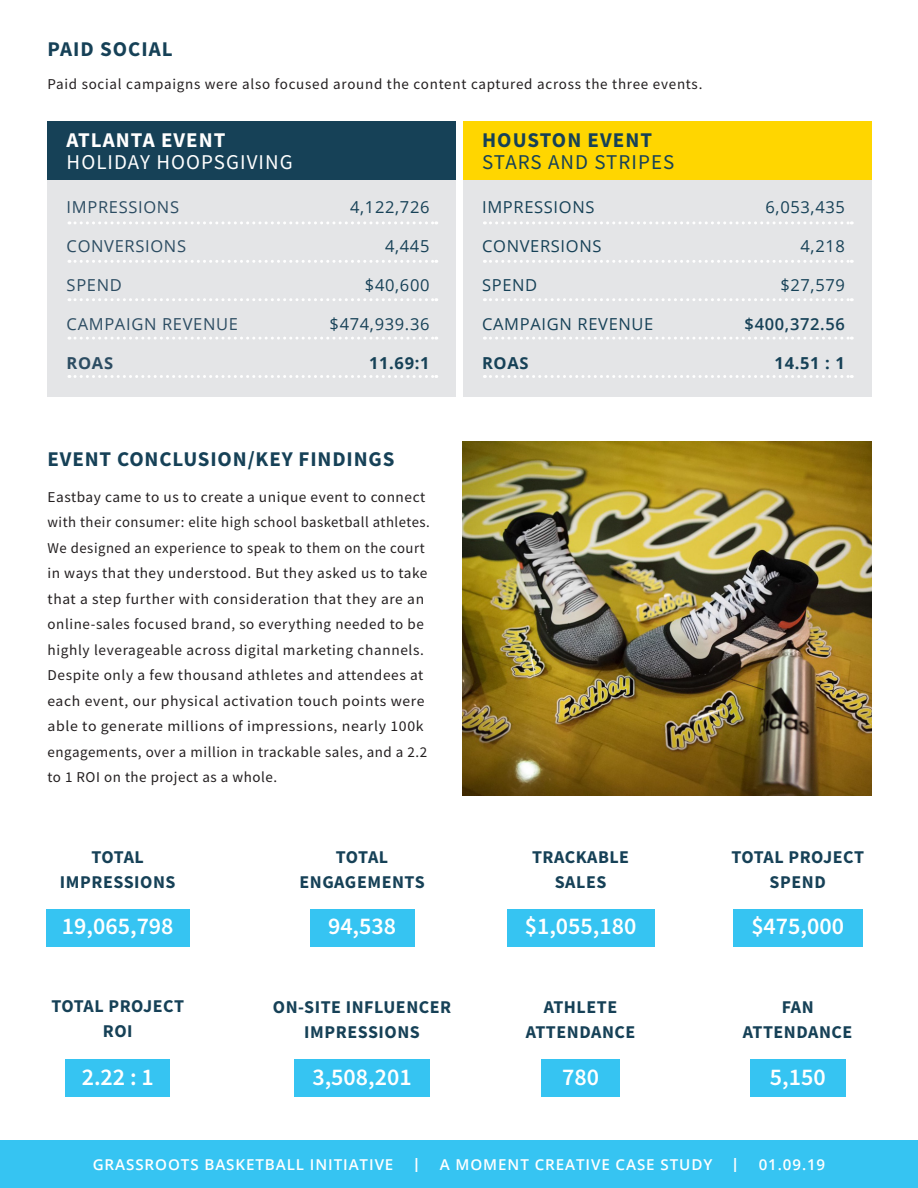
<style>
.page{position:relative;width:918px;height:1188px;background:#fff}
.page>*{position:absolute;margin:0;border:0;box-sizing:border-box;transform-origin:0 0}
.t1{font:600 24px "Source Sans Pro";color:#fff}
.t2{font:700 21px "Source Sans Pro";letter-spacing:.04em;color:#164157}
.t3{font:21px "Source Sans Pro";letter-spacing:.05em;color:#fff}
.t4{font:21px "Source Sans Pro";letter-spacing:.05em;color:#164157}
.t5{font:700 21px "Source Sans Pro";letter-spacing:.05em;color:#fff}
.t6{font:700 18px/25.5px "Source Sans Pro";letter-spacing:.03em;color:#164157;text-align:center}
.t7{font:16.5px "Open Sans";letter-spacing:.04em;color:#164157}
.t8{font:16.5px "Open Sans";letter-spacing:.04em;color:#2c4c62}
.t9{font:700 16.5px "Open Sans";letter-spacing:.04em;color:#164157}
.t10{font:600 16.5px "Open Sans";letter-spacing:.04em;color:#164157}
.t11{font:700 16.5px "Open Sans";color:#2c4c62}
.t12{font:15px/25.5px "Source Sans Pro";letter-spacing:.035em;color:#231f20}
.t13{font:600 15px "Open Sans";letter-spacing:.06em;color:#fff}
.s1{font-weight:400;font-size:19.5px}
</style>
<div class="page">
<div style="left:463px;top:170px;width:409px;height:227px;background:#e4e5e7"></div>
<div style="left:463px;top:121px;width:409px;height:58px;background:#ffd600"></div>
<div style="left:48px;top:170px;width:408px;height:227px;background:#e4e5e7"></div>
<div style="left:48px;top:121px;width:408px;height:58px;background:#164157"></div>
<div style="left:0;top:1141px;width:918px;height:47px;background:#36c4f2"></div>
<div style="left:46px;top:909px;width:143px;height:37px;background:#36c4f2"></div>
<div style="left:66px;top:1059px;width:104px;height:37px;background:#36c4f2"></div>
<div style="left:310px;top:909px;width:104px;height:37px;background:#36c4f2"></div>
<div style="left:295px;top:1059px;width:135px;height:37px;background:#36c4f2"></div>
<div style="left:507px;top:909px;width:147px;height:37px;background:#36c4f2"></div>
<div style="left:542px;top:1059px;width:78px;height:37px;background:#36c4f2"></div>
<div style="left:750px;top:1059px;width:96px;height:37px;background:#36c4f2"></div>
<div style="left:733px;top:909px;width:130px;height:37px;background:#36c4f2"></div>
<img style="left:463px;top:441px;width:409px;height:354px">
<svg style="left:69px;top:375px;width:368px;height:3px"></svg>
<svg style="left:69px;top:337px;width:368px;height:3px"></svg>
<svg style="left:69px;top:298px;width:368px;height:3px"></svg>
<svg style="left:69px;top:260px;width:368px;height:3px"></svg>
<svg style="left:69px;top:221px;width:368px;height:3px"></svg>
<svg style="left:484px;top:375px;width:368px;height:3px"></svg>
<svg style="left:484px;top:337px;width:368px;height:3px"></svg>
<svg style="left:484px;top:298px;width:368px;height:3px"></svg>
<svg style="left:484px;top:260px;width:368px;height:3px"></svg>
<svg style="left:484px;top:221px;width:368px;height:3px"></svg>
<p class="t2" style="left:48px;top:35px;width:127px">PAID SOCIAL</p>
<p class="t12" style="left:48px;top:71px;width:656px">Paid social campaigns were also focused around the content captured across the three events.</p>
<p class="t5" style="left:67px;top:126px;width:160px">ATLANTA EVENT</p>
<p class="t3" style="left:67px;top:149px;width:228px">HOLIDAY HOOPSGIVING</p>
<p class="t8" style="left:67px;top:196px;width:114px">IMPRESSIONS</p>
<p class="t8" style="left:67px;top:235px;width:121px">CONVERSIONS</p>
<p class="t8" style="left:67px;top:274px;width:57px">SPEND</p>
<p class="t8" style="left:67px;top:313px;width:173px">CAMPAIGN REVENUE</p>
<p class="t11" style="left:67px;top:352px;width:48px">ROAS</p>
<p class="t7" style="left:350px;top:196px;width:81px">4,122,726</p>
<p class="t7" style="left:385px;top:235px;width:46px">4,445</p>
<p class="t7" style="left:365px;top:274px;width:66px">$40,600</p>
<p class="t7" style="left:330px;top:313px;width:101px">$474,939.36</p>
<p class="t9" style="left:369px;top:352px;width:62px">11.69:1</p>
<p class="t2" style="left:482px;top:126px;width:172px">HOUSTON EVENT</p>
<p class="t4" style="left:482px;top:149px;width:194px">STARS AND STRIPES</p>
<p class="t7" style="left:482px;top:196px;width:114px">IMPRESSIONS</p>
<p class="t7" style="left:482px;top:235px;width:121px">CONVERSIONS</p>
<p class="t7" style="left:482px;top:274px;width:57px">SPEND</p>
<p class="t7" style="left:482px;top:313px;width:173px">CAMPAIGN REVENUE</p>
<p class="t9" style="left:482px;top:352px;width:48px">ROAS</p>
<p class="t7" style="left:766px;top:196px;width:81px">6,053,435</p>
<p class="t7" style="left:801px;top:235px;width:46px">4,218</p>
<p class="t7" style="left:780px;top:274px;width:66px">$27,579</p>
<p class="t10" style="left:745px;top:313px;width:102px">$400,372.56</p>
<p class="t9" style="left:775px;top:352px;width:72px">14.51 : 1</p>
<p class="t2" style="left:48px;top:444px;width:348px">EVENT CONCLUSION/KEY FINDINGS</p>
<p class="t12" style="left:48px;top:484px;width:384px">Eastbay came to us to create a unique event to connect with their consumer: elite high school basketball athletes.<br>We designed an experience to speak to them on the court in ways that they understood. But they asked us to take that a step further with consideration that they are an online-sales focused brand, so everything needed to be highly leverageable across digital marketing channels.<br>Despite only a few thousand athletes and attendees at each event, our physical activation touch points were able to generate millions of impressions, nearly 100k engagements, over a million in trackable sales, and a 2.2 to 1 ROI on the project as a whole.</p>
<p class="t6" style="left:92px;top:844px;width:54px">TOTAL</p>
<p class="t6" style="left:60px;top:869px;width:117px">IMPRESSIONS</p>
<p class="t6" style="left:336px;top:844px;width:54px">TOTAL</p>
<p class="t6" style="left:300px;top:869px;width:127px">ENGAGEMENTS</p>
<p class="t6" style="left:532px;top:844px;width:99px">TRACKABLE</p>
<p class="t6" style="left:555px;top:869px;width:53px">SALES</p>
<p class="t6" style="left:731px;top:844px;width:134px">TOTAL PROJECT</p>
<p class="t6" style="left:770px;top:869px;width:58px">SPEND</p>
<p class="t1" style="left:62px;top:911px;width:113px">19,065,798</p>
<p class="t1" style="left:328px;top:911px;width:70px">94,538</p>
<p class="t1" style="left:525px;top:911px;width:113px">$1,055,180</p>
<p class="t1" style="left:751px;top:911px;width:94px">$475,000</p>
<p class="t6" style="left:51px;top:993px;width:134px">TOTAL PROJECT</p>
<p class="t6" style="left:103px;top:1018px;width:31px">ROI</p>
<p class="t6" style="left:273px;top:994px;width:180px">ON-SITE INFLUENCER</p>
<p class="t6" style="left:304px;top:1019px;width:117px">IMPRESSIONS</p>
<p class="t6" style="left:526px;top:994px;width:111px">ATHLETE<br>ATTENDANCE</p>
<p class="t6" style="left:782px;top:994px;width:34px">FAN</p>
<p class="t6" style="left:743px;top:1019px;width:111px">ATTENDANCE</p>
<p class="t1" style="left:82px;top:1061px;width:74px">2.22 : 1</p>
<p class="t1" style="left:312px;top:1061px;width:101px">3,508,201</p>
<p class="t1" style="left:562px;top:1061px;width:38px">780</p>
<p class="t1" style="left:770px;top:1061px;width:57px">5,150</p>
<p class="t13" style="left:93px;top:1155px;width:328px">GRASSROOTS BASKETBALL INITIATIVE <span class="s1">I</span></p>
<p class="t13" style="left:440px;top:1155px;width:300px">A MOMENT CREATIVE CASE STUDY <span class="s1">I</span></p>
<p class="t13" style="left:759px;top:1155px;width:68px">01.09.19</p>
</div>
